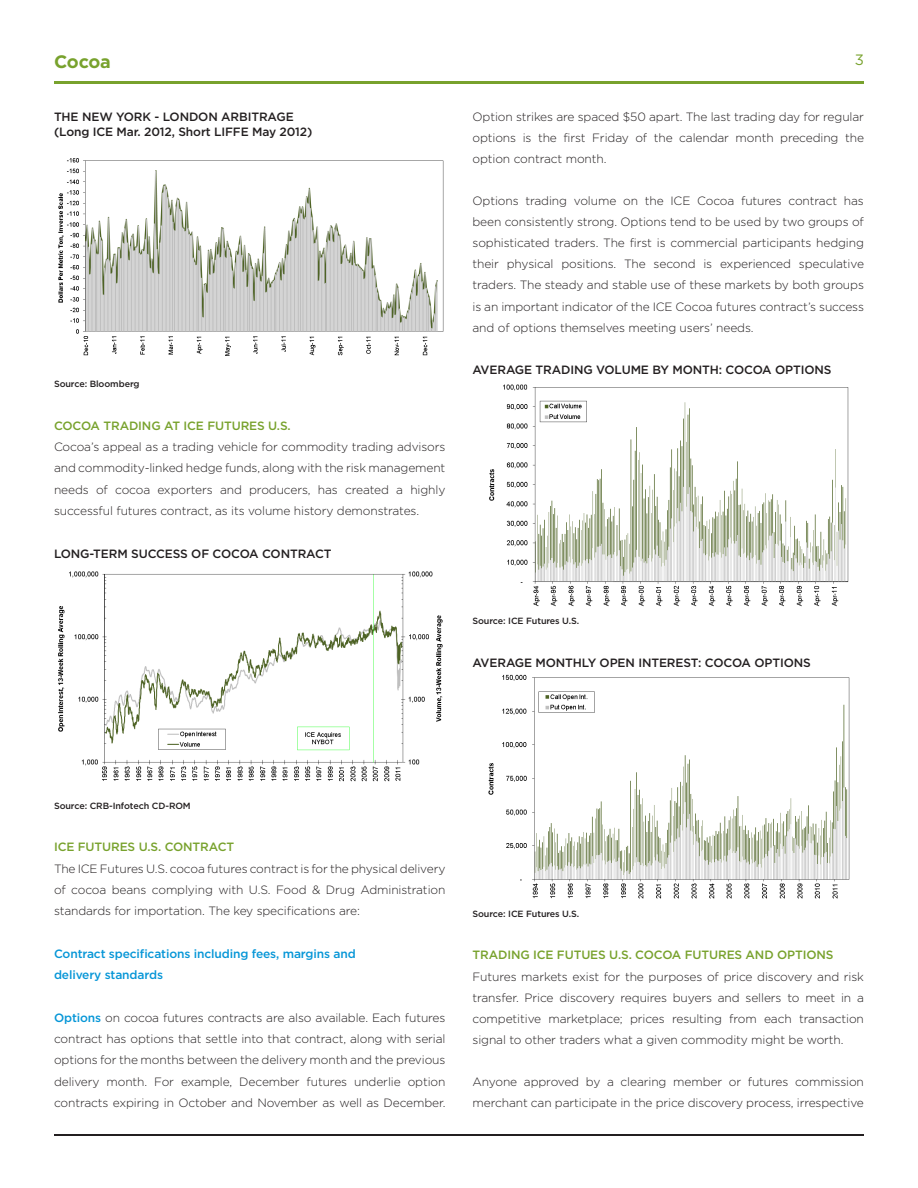
<style>
.page{position:relative;width:918px;height:1188px;background:#fff}
.page>*{position:absolute;margin:0;border:0;box-sizing:border-box;transform-origin:0 0}
.t1{font:700 18px "Gotham";letter-spacing:-.015em;color:#78a22d}
.t2{font:15px "Gotham";color:#78a22d}
.t3{font:300 12px/21.1px "Gotham";letter-spacing:-.01em;color:#231f20;text-align:justify}
.t4{font:500 12px "Gotham";letter-spacing:-.01em;color:#231f20}
.t5{font:500 12px "Gotham";letter-spacing:-.01em;color:#78a22d}
.t6{font:500 12px "Gotham";letter-spacing:-.01em;color:#0696d7}
.t7{font:500 9px "Gotham";letter-spacing:-.01em;color:#231f20}
.s1{font-weight:500;color:#0696d7}
</style>
<div class="page">
<hr style="left:54px;top:1134px;width:810px;height:1px;background:#231f20">
<hr style="left:54px;top:81px;width:810px;height:3px;background:#78a22d">
<img style="left:58px;top:158px;width:386px;height:198px">
<img style="left:58px;top:571px;width:385px;height:211px">
<img style="left:489px;top:384px;width:360px;height:223px">
<img style="left:488px;top:674px;width:362px;height:225px">
<h1 class="t1" style="left:54px;top:51px;width:58px">Cocoa</h1>
<p class="t2" style="left:855px;top:52px;width:11px">3</p>
<p class="t4" style="left:54px;top:110px;width:241px">THE NEW YORK - LONDON ARBITRAGE</p>
<p class="t4" style="left:54px;top:125px;width:260px">(Long ICE Mar. 2012, Short LIFFE May 2012)</p>
<p class="t7" style="left:54px;top:379px;width:87px">Source: Bloomberg</p>
<p class="t5" style="left:54px;top:419px;width:238px">COCOA TRADING AT ICE FUTURES U.S.</p>
<p class="t3" style="left:54px;top:436px;width:393px">Cocoa’s appeal as a trading vehicle for commodity trading advisors and commodity-linked hedge funds, along with the risk management needs of cocoa exporters and producers, has created a highly successful futures contract, as its volume history demonstrates.</p>
<p class="t4" style="left:54px;top:547px;width:279px">LONG-TERM SUCCESS OF COCOA CONTRACT</p>
<p class="t3" style="left:472px;top:106px;width:393px">Option strikes are spaced $50 apart. The last trading day for regular options is the first Friday of the calendar month preceding the option contract month.</p>
<p class="t3" style="left:472px;top:190px;width:393px">Options trading volume on the ICE Cocoa futures contract has been consistently strong. Options tend to be used by two groups of sophisticated traders. The first is commercial participants hedging their physical positions. The second is experienced speculative traders. The steady and stable use of these markets by both groups is an important indicator of the ICE Cocoa futures contract’s success and of options themselves meeting users’ needs.</p>
<p class="t4" style="left:472px;top:363px;width:361px">AVERAGE TRADING VOLUME BY MONTH: COCOA OPTIONS</p>
<p class="t7" style="left:472px;top:616px;width:108px">Source: ICE Futures U.S.</p>
<p class="t4" style="left:472px;top:656px;width:340px">AVERAGE MONTHLY OPEN INTEREST: COCOA OPTIONS</p>
<p class="t7" style="left:54px;top:800px;width:138px">Source: CRB-Infotech CD-ROM</p>
<p class="t5" style="left:54px;top:840px;width:182px">ICE FUTURES U.S. CONTRACT</p>
<p class="t3" style="left:54px;top:858px;width:393px">The ICE Futures U.S. cocoa futures contract is for the physical delivery of cocoa beans complying with U.S. Food &amp; Drug Administration standards for importation. The key specifications are:</p>
<p class="t6" style="left:54px;top:947px;width:303px">Contract specifications including fees, margins and</p>
<p class="t6" style="left:54px;top:968px;width:111px">delivery standards</p>
<p class="t3" style="left:54px;top:1007px;width:393px"><span class="s1">Options</span> on cocoa futures contracts are also available. Each futures contract has options that settle into that contract, along with serial options for the months between the delivery month and the previous delivery month. For example, December futures underlie option contracts expiring in October and November as well as December.</p>
<p class="t7" style="left:472px;top:909px;width:108px">Source: ICE Futures U.S.</p>
<p class="t5" style="left:472px;top:948px;width:363px">TRADING ICE FUTUES U.S. COCOA FUTURES AND OPTIONS</p>
<p class="t3" style="left:472px;top:966px;width:393px">Futures markets exist for the purposes of price discovery and risk transfer. Price discovery requires buyers and sellers to meet in a competitive marketplace; prices resulting from each transaction signal to other traders what a given commodity might be worth.</p>
<p class="t3" style="left:472px;top:1071px;width:393px">Anyone approved by a clearing member or futures commission merchant can participate in the price discovery process, irrespective</p>
</div>
